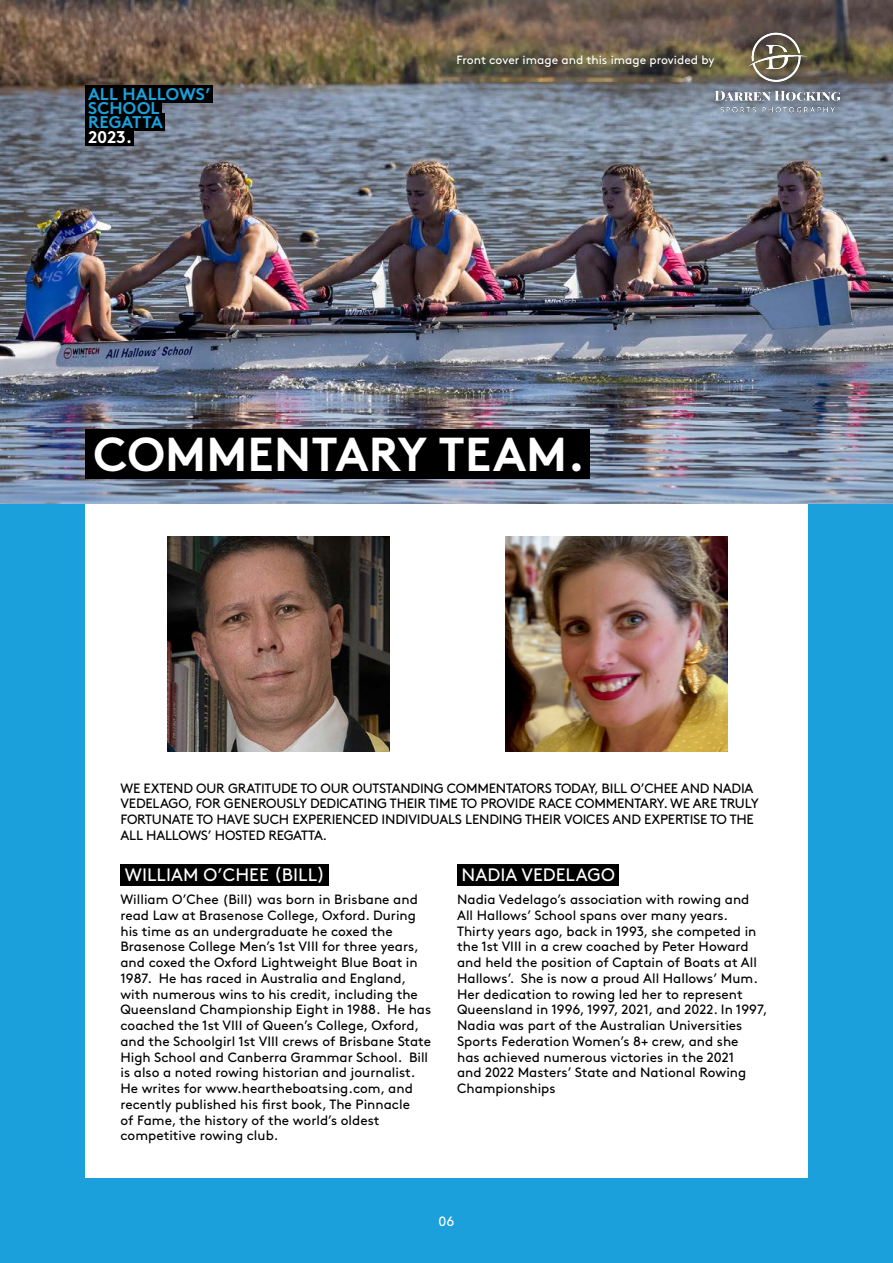
<style>
.page{position:relative;width:893px;height:1263px;background:#fff}
.page>*{position:absolute;margin:0;border:0;box-sizing:border-box;transform-origin:0 0}
.Feature_Heading{font:700 47.55px "Brown";letter-spacing:.005em;color:#fff}
.Feature_Heading_Smal{font:18px "Brown";letter-spacing:.005em;color:#fff}
.Main_heading{font:700 16.95px "Brown";letter-spacing:.005em;color:#1ba0db}
.Main_heading-2{font:700 16.95px "Brown";color:#fff}
.Body_Copy{font:13.5px/15.8px "Brown";color:#000}
.Body_Copy-2{font:13.5px "Brown";color:#fff}
.Body_Copy-3{font:12px "Brown";color:#fff}
</style>
<div class="page">
<img style="left:0;top:0;width:893px;height:505px">
<div style="left:0;top:505px;width:893px;height:758px;background:#1ba0db"></div>
<div style="left:85px;top:85px;width:128px;height:17px;background:#000"></div>
<div style="left:85px;top:99px;width:77px;height:18px;background:#000"></div>
<div style="left:85px;top:113px;width:80px;height:18px;background:#000"></div>
<div style="left:85px;top:128px;width:49px;height:17px;background:#000"></div>
<div style="left:85px;top:505px;width:723px;height:673px;background:#fff"></div>
<div style="left:121px;top:864px;width:208px;height:21px;background:#000"></div>
<div style="left:457px;top:864px;width:162px;height:21px;background:#000"></div>
<img style="left:168px;top:536px;width:221px;height:215px">
<img style="left:506px;top:536px;width:222px;height:215px">
<div style="left:85px;top:429px;width:505px;height:49px;background:#000"></div>
<div style="left:452px;top:27px;width:398px;height:95px;background:#231f20;opacity:.75"></div>
<img style="left:703px;top:8px;width:144px;height:122px">
<p class="Main_heading" style="left:88px;top:80px;width:124px">ALL HALLOWS’</p>
<p class="Main_heading" style="left:88px;top:94px;width:73px">SCHOOL</p>
<p class="Main_heading" style="left:88px;top:109px;width:76px">REGATTA</p>
<p class="Main_heading-2" style="left:88px;top:123px;width:46px">2023.</p>
<p class="Body_Copy-3" style="left:457px;top:50px;width:259px">Front cover image and this image provided by</p>
<p class="Feature_Heading" style="left:93px;top:415px;width:493px">COMMENTARY TEAM.</p>
<p class="Body_Copy" style="left:121px;top:779px;width:640px">WE EXTEND OUR GRATITUDE TO OUR OUTSTANDING COMMENTATORS TODAY, BILL O’CHEE AND NADIA VEDELAGO, FOR GENEROUSLY DEDICATING THEIR TIME TO PROVIDE RACE COMMENTARY. WE ARE TRULY FORTUNATE TO HAVE SUCH EXPERIENCED INDIVIDUALS LENDING THEIR VOICES AND EXPERTISE TO THE ALL HALLOWS’ HOSTED REGATTA.</p>
<p class="Feature_Heading_Smal" style="left:125px;top:861px;width:202px">WILLIAM O’CHEE (BILL)</p>
<p class="Body_Copy" style="left:120px;top:890px;width:312px">William O’Chee (Bill) was born in Brisbane and read Law at Brasenose College, Oxford. During his time as an undergraduate he coxed the Brasenose College Men’s 1st VIII for three years, and coxed the Oxford Lightweight Blue Boat in 1987. He has raced in Australia and England, with numerous wins to his credit, including the Queensland Championship Eight in 1988. He has coached the 1st VIII of Queen’s College, Oxford, and the Schoolgirl 1st VIII crews of Brisbane State High School and Canberra Grammar School. Bill is also a noted rowing historian and journalist.<br>He writes for www.heartheboatsing.com, and recently published his first book, The Pinnacle<br>of Fame, the history of the world’s oldest competitive rowing club.</p>
<p class="Feature_Heading_Smal" style="left:461px;top:861px;width:155px">NADIA VEDELAGO</p>
<p class="Body_Copy" style="left:457px;top:890px;width:312px">Nadia Vedelago’s association with rowing and All Hallows’ School spans over many years.<br>Thirty years ago, back in 1993, she competed in the 1st VIII in a crew coached by Peter Howard and held the position of Captain of Boats at All Hallows’. She is now a proud All Hallows’ Mum.<br>Her dedication to rowing led her to represent Queensland in 1996, 1997, 2021, and 2022. In 1997, Nadia was part of the Australian Universities Sports Federation Women’s 8+ crew, and she<br>has achieved numerous victories in the 2021<br>and 2022 Masters’ State and National Rowing Championships</p>
<p class="Body_Copy-2" style="left:439px;top:1210px;width:17px">06</p>
</div>
